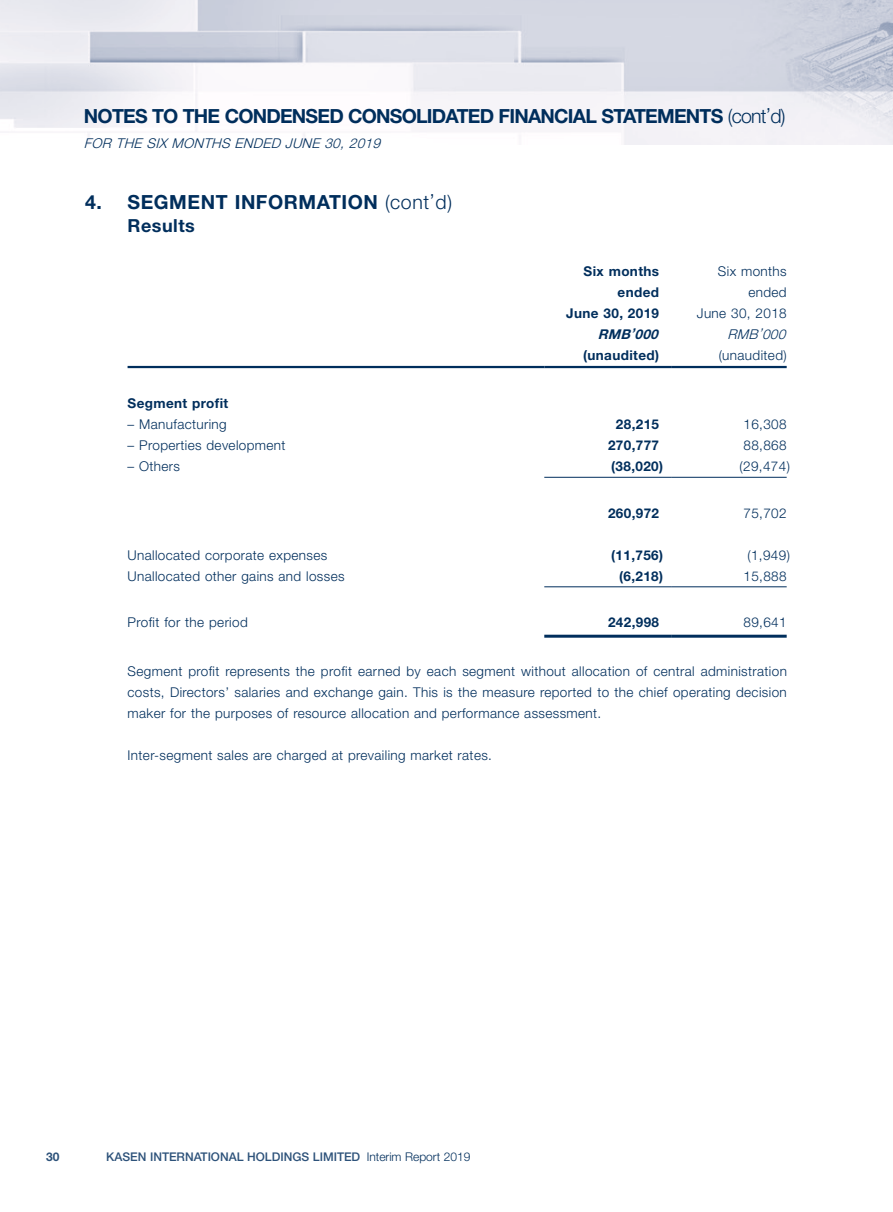
<style>
.page{position:relative;width:893px;height:1212px;background:#fff}
.page>*{position:absolute;margin:0;border:0;box-sizing:border-box;transform-origin:0 0}
.Heading_1{font:700 19.5px "Helvetica Neue LT Std";letter-spacing:-.04em;color:#002e5c}
.Heading_1-2{font:700 19.5px "Helvetica Neue LT Std";letter-spacing:.03em;color:#002e5c}
.Heading_2{font:700 18px "Helvetica Neue LT Std";letter-spacing:.03em;color:#002e5c}
.Body_Text{font:300 13.5px/21px "Helvetica Neue LT Std";letter-spacing:.03em;color:#002e5c;text-align:justify}
.Body_Text-2{font:700 13.5px "Helvetica Neue LT Std";letter-spacing:.03em;color:#002e5c}
.Body_Text-3{font:italic 300 13.5px "Helvetica Neue LT Std";color:#002e5c}
.Body_Text-4{font:italic 700 13.5px "Helvetica Neue LT Std";color:#002e5c}
.t1{font:500 12px "Helvetica Neue LT Std";color:#2d527a}
.t2{font:700 12px "Helvetica Neue LT Std";color:#2d527a}
.s1{font-weight:300}
.s2{font-weight:300;color:#002e5c}
</style>
<div class="page">
<img style="left:0;top:0;width:893px;height:145px">
<hr style="left:128px;top:366px;width:416px;height:2px;background:#002e5c">
<hr style="left:544px;top:366px;width:128px;height:2px;background:#002e5c">
<hr style="left:672px;top:366px;width:115px;height:2px;background:#002e5c">
<hr style="left:544px;top:477px;width:128px;height:1px;background:#002e5c">
<hr style="left:672px;top:477px;width:115px;height:1px;background:#002e5c">
<hr style="left:544px;top:586px;width:128px;height:1px;background:#002e5c">
<hr style="left:672px;top:586px;width:115px;height:1px;background:#002e5c">
<hr style="left:544px;top:635px;width:128px;height:3px;background:#002e5c">
<hr style="left:672px;top:635px;width:115px;height:3px;background:#002e5c">
<h1 class="Heading_1" style="left:84px;top:104px;width:703px">NOTES TO THE CONDENSED CONSOLIDATED FINANCIAL STATEMENTS <span class="s1">(cont’d)</span></h1>
<p class="Body_Text-3" style="left:84px;top:135px;width:302px">FOR THE SIX MONTHS ENDED JUNE 30,2019</p>
<p class="Heading_1-2" style="left:85px;top:190px;width:368px">4. SEGMENT INFORMATION <span class="s1">(cont’d)</span></p>
<p class="Heading_2" style="left:128px;top:214px;width:69px">Results</p>
<p class="Body_Text-2" style="left:584px;top:263px;width:77px">Six months</p>
<p class="Body_Text-2" style="left:618px;top:284px;width:43px">ended</p>
<p class="Body_Text-2" style="left:566px;top:305px;width:94px">June 30, 2019</p>
<p class="Body_Text" style="left:718px;top:260px;width:70px">Six months</p>
<p class="Body_Text" style="left:748px;top:281px;width:40px">ended</p>
<p class="Body_Text" style="left:697px;top:302px;width:91px">June 30, 2018</p>
<p class="Body_Text-4" style="left:598px;top:326px;width:66px">RMB’000</p>
<p class="Body_Text-3" style="left:727px;top:326px;width:64px">RMB’000</p>
<p class="Body_Text-2" style="left:583px;top:347px;width:78px">(unaudited)</p>
<p class="Body_Text" style="left:719px;top:344px;width:70px">(unaudited)</p>
<p class="Body_Text-2" style="left:128px;top:395px;width:102px">Segment profit</p>
<p class="Body_Text" style="left:128px;top:414px;width:101px">– Manufacturing</p>
<p class="Body_Text-2" style="left:616px;top:416px;width:45px">28,215</p>
<p class="Body_Text" style="left:743px;top:414px;width:45px">16,308</p>
<p class="Body_Text" style="left:128px;top:435px;width:159px">– Properties development</p>
<p class="Body_Text-2" style="left:608px;top:437px;width:53px">270,777</p>
<p class="Body_Text" style="left:743px;top:435px;width:45px">88,868</p>
<p class="Body_Text" style="left:128px;top:456px;width:54px">– Others</p>
<p class="Body_Text-2" style="left:611px;top:458px;width:53px">(38,020)</p>
<p class="Body_Text" style="left:739px;top:456px;width:52px">(29,474)</p>
<p class="Body_Text-2" style="left:608px;top:505px;width:53px">260,972</p>
<p class="Body_Text" style="left:743px;top:502px;width:45px">75,702</p>
<p class="Body_Text" style="left:128px;top:544px;width:201px">Unallocated corporate expenses</p>
<p class="Body_Text-2" style="left:611px;top:547px;width:53px">(11,756)</p>
<p class="Body_Text" style="left:747px;top:544px;width:44px">(1,949)</p>
<p class="Body_Text" style="left:128px;top:565px;width:219px">Unallocated other gains and losses</p>
<p class="Body_Text-2" style="left:619px;top:568px;width:46px">(6,218)</p>
<p class="Body_Text" style="left:743px;top:565px;width:45px">15,888</p>
<p class="Body_Text" style="left:128px;top:612px;width:122px">Profit for the period</p>
<p class="Body_Text-2" style="left:608px;top:614px;width:53px">242,998</p>
<p class="Body_Text" style="left:743px;top:612px;width:45px">89,641</p>
<p class="Body_Text" style="left:128px;top:661px;width:661px">Segment profit represents the profit earned by each segment without allocation of central administration costs, Directors’ salaries and exchange gain. This is the measure reported to the chief operating decision maker for the purposes of resource allocation and performance assessment.</p>
<p class="Body_Text" style="left:128px;top:745px;width:366px">Inter-segment sales are charged at prevailing market rates.</p>
<p class="t2" style="left:46px;top:1150px;width:15px">30</p>
<p class="t1" style="left:106px;top:1150px;width:366px">KASEN INTERNATIONAL HOLDINGS LIMITED <span class="s2">Interim Report 2019</span></p>
</div>
